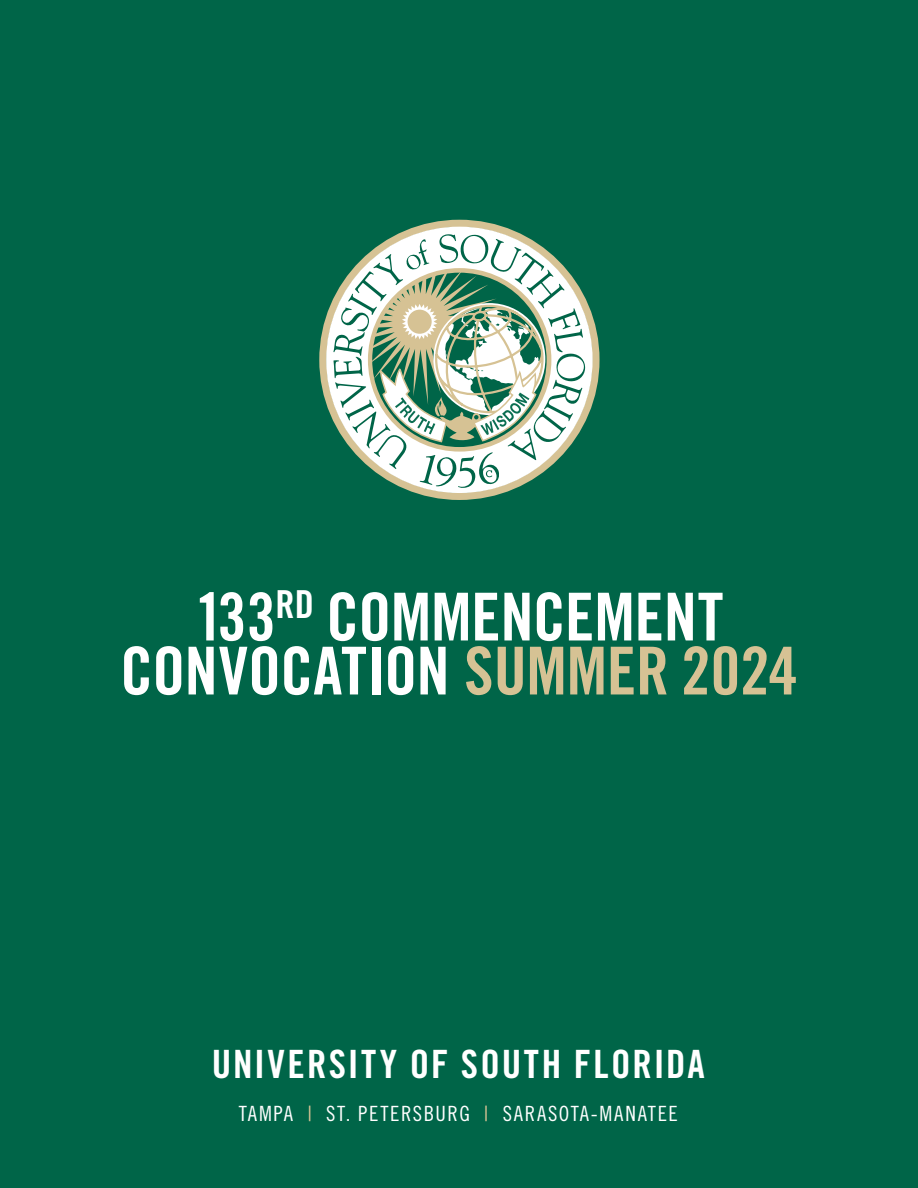
<style>
.page{position:relative;width:918px;height:1188px;background:#006548}
.page>*{position:absolute;margin:0;border:0;box-sizing:border-box;transform-origin:0 0}
.t1{font:66.15px/54px "Trade Gothic LT Std Bd Cn 20";letter-spacing:-.005em;color:#fff;text-align:center}
.t2{font:39px "Trade Gothic LT Std Bd Cn 20";letter-spacing:.055em;color:#fff}
.t3{font:21px "Trade Gothic LT Std Cn 18";letter-spacing:.075em;color:#fff}
.s1{color:#d6c294}
</style>
<div class="page">
<svg style="left:319px;top:220px;width:281px;height:280px"></svg>
<svg style="left:326px;top:227px;width:267px;height:266px"></svg>
<svg style="left:333px;top:234px;width:253px;height:254px"></svg>
<p class="t1" style="left:120px;top:589px;width:679px">133<sup>RD</sup> COMMENCEMENT<br>CONVOCATION <span class="s1">SUMMER 2024</span></p>
<p class="t2" style="left:212px;top:1041px;width:495px">UNIVERSITY OF SOUTH FLORIDA</p>
<p class="t3" style="left:239px;top:1101px;width:441px">TAMPA <span class="s1">|</span> ST. PETERSBURG <span class="s1">|</span> SARASOTA-MANATEE</p>
</div>
